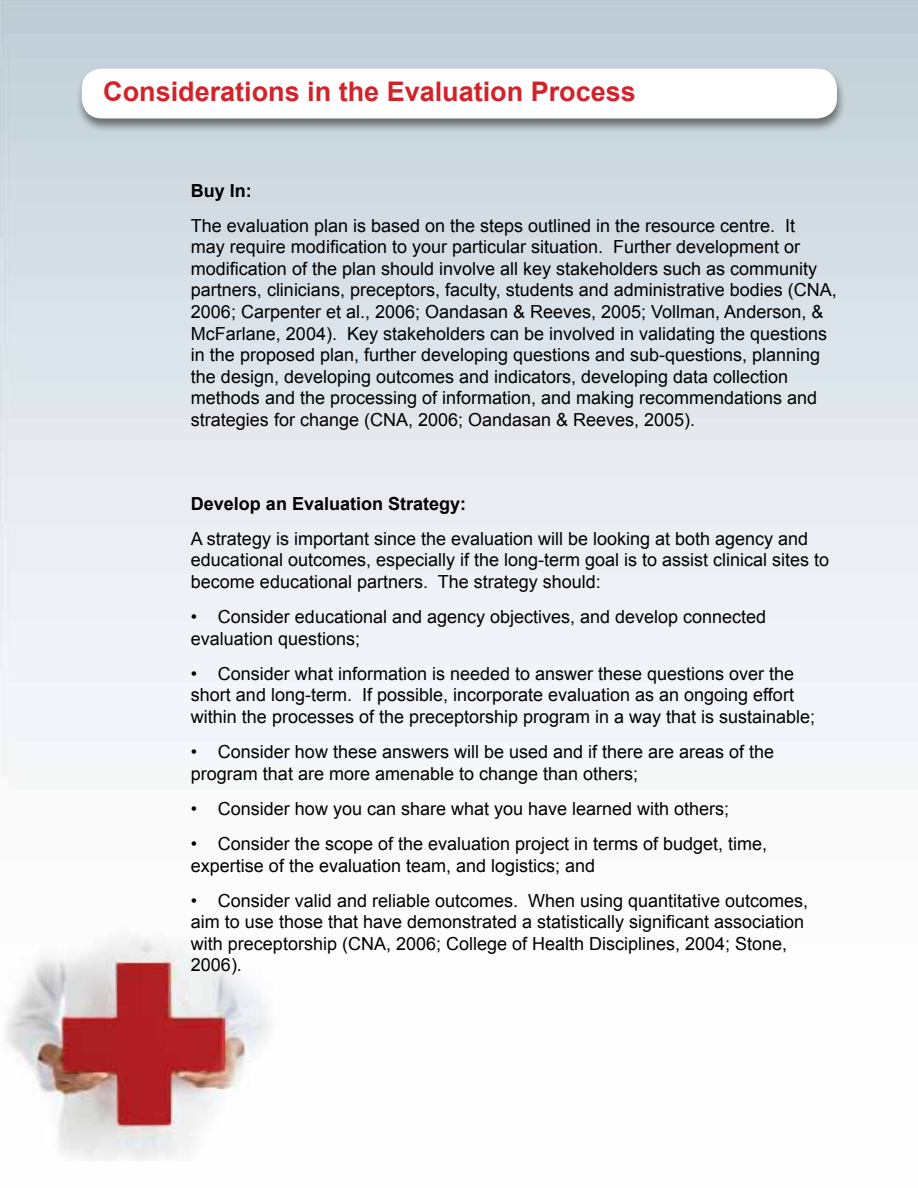
<style>
.page{position:relative;width:918px;height:1188px;background:#fff}
.page>*{position:absolute;margin:0;border:0;box-sizing:border-box;transform-origin:0 0}
.t1{font:700 27px "Arial";color:#d2232a}
.t2{font:18px/21.6px "Arial";color:#000}
.t3{font:700 18px "Arial";color:#000}
</style>
<div class="page">
<img style="left:0;top:0;width:918px;height:1161px">
<div style="left:75px;top:67px;width:772px;height:66px;background:#000;opacity:.49"></div>
<div style="left:82px;top:69px;width:755px;height:49px;background:#fff;border-radius:20px"></div>
<h1 class="t1" style="left:103px;top:73px;width:534px">Considerations in the Evaluation Process</h1>
<p class="t3" style="left:191px;top:178px;width:63px">Buy In:</p>
<p class="t2" style="left:191px;top:215px;width:647px">The evaluation plan is based on the steps outlined in the resource centre. It<br>may require modification to your particular situation. Further development or modification of the plan should involve all key stakeholders such as community partners, clinicians, preceptors, faculty, students and administrative bodies (CNA, 2006; Carpenter et al., 2006; Oandasan &amp; Reeves, 2005; Vollman, Anderson, &amp; McFarlane, 2004). Key stakeholders can be involved in validating the questions in the proposed plan, further developing questions and sub-questions, planning the design, developing outcomes and indicators, developing data collection methods and the processing of information, and making recommendations and strategies for change (CNA, 2006; Oandasan &amp; Reeves, 2005).</p>
<p class="t3" style="left:191px;top:491px;width:277px">Develop an Evaluation Strategy:</p>
<p class="t2" style="left:191px;top:528px;width:640px">A strategy is important since the evaluation will be looking at both agency and educational outcomes, especially if the long-term goal is to assist clinical sites to become educational partners. The strategy should:</p>
<p class="t2" style="left:191px;top:606px;width:577px">• Consider educational and agency objectives, and develop connected evaluation questions;</p>
<p class="t2" style="left:191px;top:663px;width:626px">• Consider what information is needed to answer these questions over the short and long-term. If possible, incorporate evaluation as an ongoing effort within the processes of the preceptorship program in a way that is sustainable;</p>
<p class="t2" style="left:191px;top:741px;width:585px">• Consider how these answers will be used and if there are areas of the program that are more amenable to change than others;</p>
<p class="t2" style="left:191px;top:798px;width:540px">• Consider how you can share what you have learned with others;</p>
<p class="t2" style="left:191px;top:833px;width:578px">• Consider the scope of the evaluation project in terms of budget, time, expertise of the evaluation team, and logistics; and</p>
<p class="t2" style="left:191px;top:890px;width:619px">• Consider valid and reliable outcomes. When using quantitative outcomes, aim to use those that have demonstrated a statistically significant association with preceptorship (CNA, 2006; College of Health Disciplines, 2004; Stone, 2006).</p>
</div>
